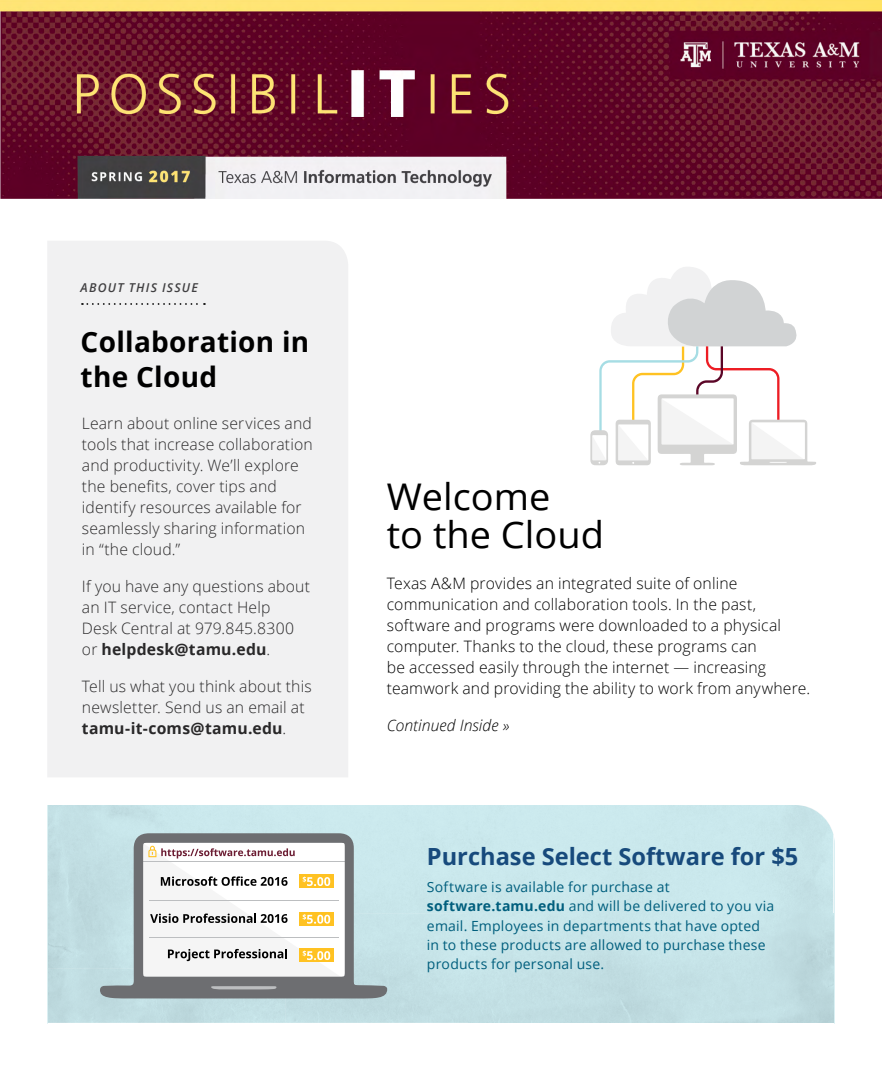
<style>
.page{position:relative;width:882px;height:1071px;background:#fff}
.page>*{position:absolute;margin:0;border:0;box-sizing:border-box;transform-origin:0 0}
.t1{font:36.75px/38px "Open Sans";color:#000}
.t2{font:700 28px/35px "Open Sans";letter-spacing:.01em;color:#000}
.t3{font:700 23.62px "Open Sans";color:#174a7c}
.t4{font:300 15.75px/21px "Open Sans";letter-spacing:.01em;color:#292829}
.t5{font:300 15.75px/21px "Open Sans";letter-spacing:.01em;color:#000}
.t6{font:italic 300 15.75px "Open Sans";letter-spacing:.005em;color:#000}
.t7{font:14px/19.2px "Open Sans";letter-spacing:.015em;color:#005e7d}
.t8{font:italic 600 12.25px "Open Sans";letter-spacing:.1em;color:#414042}
.s1{font-weight:700}
</style>
<div class="page">
<svg style="left:99px;top:833px;width:288px;height:166px"></svg>
<svg style="left:142px;top:842px;width:201px;height:136px"></svg>
<div style="left:47px;top:241px;width:301px;height:536px;background:#f1f1f2"></div>
<svg style="left:82px;top:303px;width:123px;height:2px"></svg>
<img style="left:0;top:0;width:882px;height:199px">
<svg style="left:590px;top:267px;width:226px;height:198px"></svg>
<p class="t8" style="left:81px;top:279px;width:119px">ABOUT THIS ISSUE</p>
<h2 class="t2" style="left:81px;top:323px;width:230px">Collaboration in the Cloud</h2>
<p class="t4" style="left:82px;top:412px;width:232px">Learn about online services and tools that increase collaboration and productivity. We’ll explore the benefits, cover tips and identify resources available for seamlessly sharing information in “the cloud.”</p>
<p class="t4" style="left:82px;top:575px;width:230px">If you have any questions about an IT service, contact Help<br>Desk Central at 979.845.8300 or <span class="s1">helpdesk@tamu.edu</span>.</p>
<p class="t4" style="left:82px;top:675px;width:231px">Tell us what you think about this newsletter. Send us an email at <span class="s1">tamu-it-coms@tamu.edu</span>.</p>
<h1 class="t1" style="left:387px;top:477px;width:219px">Welcome<br>to the Cloud</h1>
<p class="t5" style="left:387px;top:572px;width:425px">Texas A&amp;M provides an integrated suite of online communication and collaboration tools. In the past, software and programs were downloaded to a physical computer. Thanks to the cloud, these programs can<br>be accessed easily through the internet — increasing teamwork and providing the ability to work from anywhere.</p>
<p class="t6" style="left:387px;top:714px;width:124px">Continued Inside »</p>
<h3 class="t3" style="left:427px;top:840px;width:373px">Purchase Select Software for $5</h3>
<p class="t7" style="left:427px;top:877px;width:349px">Software is available for purchase at <span class="s1">software.tamu.edu</span> and will be delivered to you via email. Employees in departments that have opted in to these products are allowed to purchase these products for personal use.</p>
</div>
